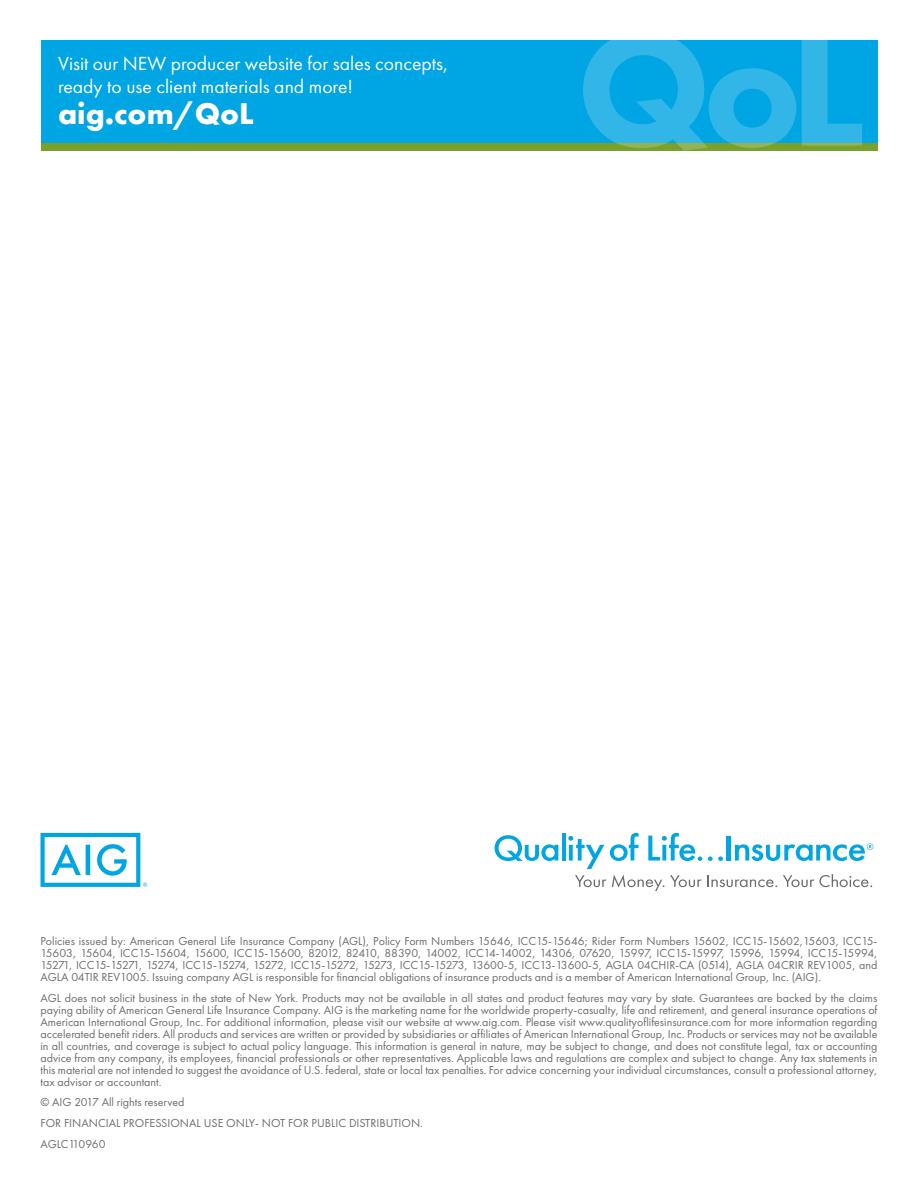
<style>
.page{position:relative;width:918px;height:1188px;background:#fff}
.page>*{position:absolute;margin:0;border:0;box-sizing:border-box;transform-origin:0 0}
.t1{font:700 31.2px "Futura PT";color:#fff}
.t2{font:19.65px/23.5px "Futura PT";color:#fff}
.t3{font:12px/12px "Futura PT";color:#6c6d70;text-align:justify}
</style>
<div class="page">
<div style="left:41px;top:40px;width:837px;height:104px;background:#00a5e3"></div>
<div style="left:41px;top:144px;width:837px;height:7px;background:#78a22d"></div>
<svg style="left:583px;top:40px;width:279px;height:111px"></svg>
<svg style="left:495px;top:835px;width:63px;height:26px"></svg>
<hr style="left:562px;top:833px;width:4px;height:28px;background:#00a5e3">
<svg style="left:568px;top:836px;width:36px;height:33px"></svg>
<svg style="left:610px;top:833px;width:29px;height:28px"></svg>
<svg style="left:648px;top:833px;width:54px;height:28px"></svg>
<svg style="left:708px;top:856px;width:15px;height:5px"></svg>
<hr style="left:727px;top:836px;width:4px;height:25px;background:#00a5e3">
<svg style="left:735px;top:844px;width:138px;height:17px"></svg>
<svg style="left:575px;top:875px;width:202px;height:16px"></svg>
<svg style="left:783px;top:874px;width:89px;height:13px"></svg>
<svg style="left:40px;top:833px;width:107px;height:54px"></svg>
<h2 class="t2" style="left:58px;top:51px;width:392px">Visit our NEW producer website for sales concepts, ready to use client materials and more!</h2>
<h1 class="t1" style="left:58px;top:94px;width:197px">aig.com/QoL</h1>
<p class="t3" style="left:40px;top:935px;width:839px">Policies issued by: American General Life Insurance Company (AGL), Policy Form Numbers 15646, ICC15-15646; Rider Form Numbers 15602, ICC15-15602,15603, ICC15- 15603, 15604, ICC15-15604, 15600, ICC15-15600, 82012, 82410, 88390, 14002, ICC14-14002, 14306, 07620, 15997, ICC15-15997, 15996, 15994, ICC15-15994, 15271, ICC15-15271, 15274, ICC15-15274, 15272, ICC15-15272, 15273, ICC15-15273, 13600-5, ICC13-13600-5, AGLA 04CHIR-CA (0514), AGLA 04CRIR REV1005, and AGLA 04TIR REV1005. Issuing company AGL is responsible for financial obligations of insurance products and is a member of American International Group, Inc. (AIG).</p>
<p class="t3" style="left:40px;top:992px;width:839px">AGL does not solicit business in the state of New York. Products may not be available in all states and product features may vary by state. Guarantees are backed by the claims paying ability of American General Life Insurance Company. AIG is the marketing name for the worldwide property-casualty, life and retirement, and general insurance operations of American International Group, Inc. For additional information, please visit our website at www.aig.com. Please visit www.qualityoflifesinsurance.com for more information regarding accelerated benefit riders. All products and services are written or provided by subsidiaries or affiliates of American International Group, Inc. Products or services may not be available in all countries, and coverage is subject to actual policy language. This information is general in nature, may be subject to change, and does not constitute legal, tax or accounting advice from any company, its employees, financial professionals or other representatives. Applicable laws and regulations are complex and subject to change. Any tax statements in this material are not intended to suggest the avoidance of U.S. federal, state or local tax penalties. For advice concerning your individual circumstances, consult a professional attorney, tax advisor or accountant.</p>
<p class="t3" style="left:40px;top:1092px;width:384px;line-height:20.7px;text-align:left">© AIG 2017 All rights reserved<br>FOR FINANCIAL PROFESSIONAL USE ONLY- NOT FOR PUBLIC DISTRIBUTION.<br>AGLC110960</p>
</div>
